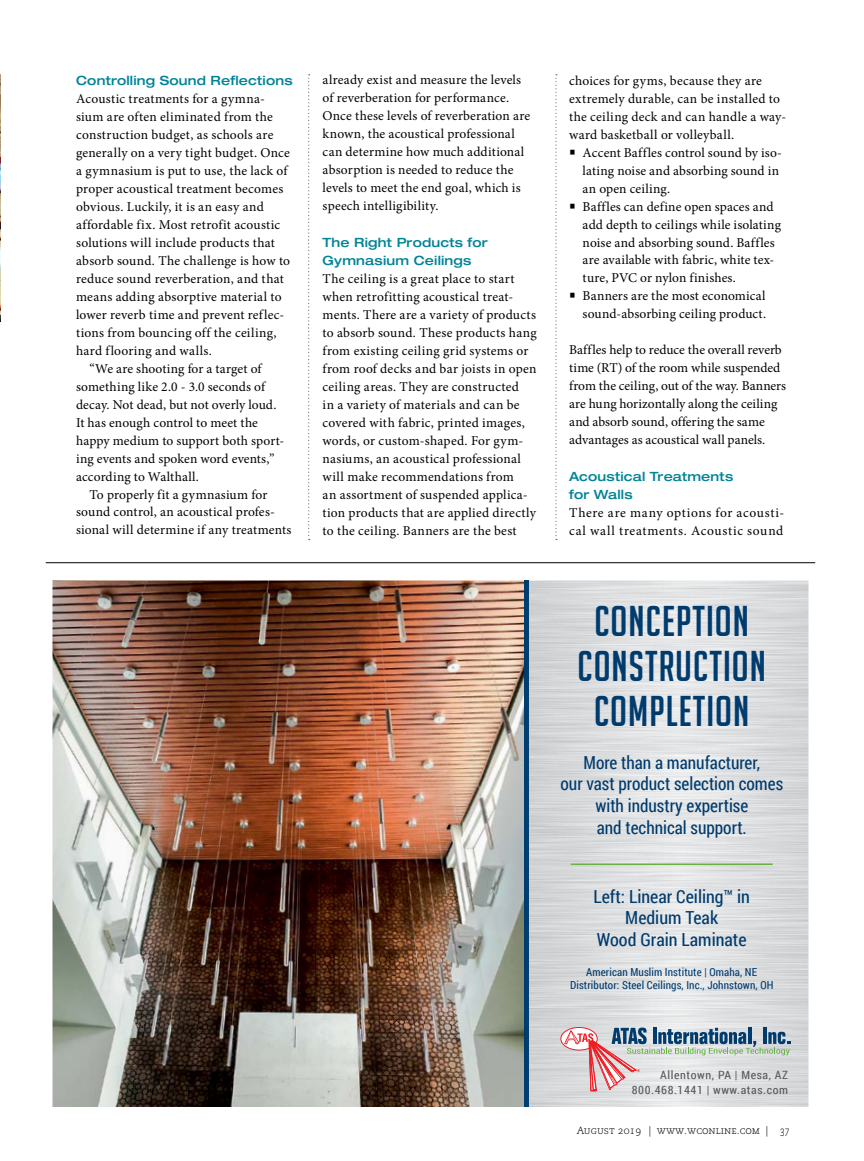
<style>
.page{position:relative;width:864px;height:1161px;background:#fff}
.page>*{position:absolute;margin:0;border:0;box-sizing:border-box;transform-origin:0 0}
.t1{font:42px/45px "Big Noodle Titling";letter-spacing:.025em;color:#003b6e;text-align:center}
.t2{font:18px/21.6px "Roboto Condensed";color:#003b6e;text-align:center;scale:.96 1}
.t3{font:18px/21.6px "Roboto Condensed";color:#003b6e;text-align:center}
.t4{font:13.5px/18px "Minion Pro";letter-spacing:.015em;color:#000}
.t5{font:13.5px/18px "Minion Pro";letter-spacing:.05em;color:#000}
.t6{font:500 expanded 12.75px/18px "Helvetica Neue";letter-spacing:.015em;color:#008496}
.t7{font:11.4px/14.4px "Roboto Condensed";letter-spacing:.05em;color:#58595b;text-align:right;scale:1.05 1}
.t8{font:11.1px/13.2px "Roboto Condensed";letter-spacing:.01em;color:#003b6e;text-align:center}
.t9{font:10.5px "Caecilia Light SC";color:#000}
.s1{font-family:"Glypha";font-weight:100}
</style>
<div class="page">
<svg style="left:308px;top:74px;width:2px;height:466px"></svg>
<svg style="left:555px;top:74px;width:2px;height:466px"></svg>
<img style="left:52px;top:580px;width:472px;height:527px">
<img style="left:524px;top:580px;width:284px;height:527px">
<svg style="left:561px;top:1027px;width:36px;height:23px"></svg>
<div style="left:561px;top:1027px;width:37px;height:23px;border:1px solid #ed1d24;border-radius:50%"></div>
<img style="left:610px;top:1027px;width:181px;height:21px">
<svg style="left:565px;top:1028px;width:225px;height:63px"></svg>
<img style="left:528px;top:580px;width:1px;height:527px">
<hr style="left:571px;top:864px;width:202px;height:1px;background:#66b245">
<hr style="left:46px;top:562px;width:769px;height:1px;background:#000">
<img style="left:0;top:74px;width:1px;height:247px">
<p class="t6" style="left:76px;top:71px;width:218px">Controlling Sound Reflections</p>
<p class="t4" style="left:76px;top:89px;width:190px">Acoustic treatments for a gymna-</p>
<p class="t4" style="left:76px;top:107px;width:198px">sium are often eliminated from the</p>
<p class="t4" style="left:76px;top:125px;width:199px">construction budget, as schools are</p>
<p class="t4" style="left:76px;top:143px;width:215px">generally on a very tight budget. Once</p>
<p class="t4" style="left:76px;top:161px;width:213px">a gymnasium is put to use, the lack of</p>
<p class="t4" style="left:76px;top:179px;width:209px">proper acoustical treatment becomes</p>
<p class="t4" style="left:76px;top:197px;width:189px">obvious. Luckily, it is an easy and</p>
<p class="t4" style="left:76px;top:215px;width:206px">affordable fix. Most retrofit acoustic</p>
<p class="t4" style="left:76px;top:233px;width:200px">solutions will include products that</p>
<p class="t4" style="left:76px;top:251px;width:216px">absorb sound. The challenge is how to</p>
<p class="t4" style="left:76px;top:269px;width:209px">reduce sound reverberation, and that</p>
<p class="t4" style="left:76px;top:287px;width:207px">means adding absorptive material to</p>
<p class="t4" style="left:76px;top:305px;width:210px">lower reverb time and prevent reflec-</p>
<p class="t4" style="left:76px;top:323px;width:202px">tions from bouncing off the ceiling,</p>
<p class="t4" style="left:76px;top:341px;width:137px">hard flooring and walls.</p>
<p class="t4" style="left:90px;top:359px;width:173px">“We are shooting for a target of</p>
<p class="t4" style="left:76px;top:377px;width:191px">something like 2.0 - 3.0 seconds of</p>
<p class="t4" style="left:76px;top:395px;width:202px">decay. Not dead, but not overly loud.</p>
<p class="t4" style="left:76px;top:413px;width:183px">It has enough control to meet the</p>
<p class="t4" style="left:76px;top:431px;width:210px">happy medium to support both sport-</p>
<p class="t4" style="left:76px;top:449px;width:200px">ing events and spoken word events,”</p>
<p class="t4" style="left:76px;top:467px;width:124px">according to Walthall.</p>
<p class="t4" style="left:90px;top:485px;width:179px">To properly fit a gymnasium for</p>
<p class="t4" style="left:76px;top:503px;width:200px">sound control, an acoustical profes-</p>
<p class="t4" style="left:76px;top:521px;width:217px">sional will determine if any treatments</p>
<p class="t4" style="left:323px;top:71px;width:209px">already exist and measure the levels of reverberation for performance.<br>Once these levels of reverberation are known, the acoustical professional can determine how much additional absorption is needed to reduce the levels to meet the end goal, which is speech intelligibility.</p>
<p class="t6" style="left:323px;top:233px;width:167px">The Right Products for<br>Gymnasium Ceilings</p>
<p class="t4" style="left:323px;top:269px;width:216px">The ceiling is a great place to start when retrofitting acoustical treat&shy;ments. There are a variety of products to absorb sound. These products hang from existing ceiling grid systems or from roof decks and bar joists in open ceiling areas. They are constructed<br>in a variety of materials and can be covered with fabric, printed images, words, or custom-shaped. For gym&shy;nasiums, an acoustical professional will make recommendations from<br>an assortment of suspended applica&shy;tion products that are applied directly to the ceiling. Banners are the best</p>
<p class="t4" style="left:569px;top:71px;width:218px">choices for gyms, because they are extremely durable, can be installed to the ceiling deck and can handle a way&shy;ward basketball or volleyball.</p>
<p class="t4" style="left:583px;top:143px;width:201px;text-indent:-14px"><span class="s1">•</span> Accent Baffles control sound by iso&shy;lating noise and absorbing sound in an open ceiling.</p>
<p class="t4" style="left:583px;top:197px;width:200px;text-indent:-14px"><span class="s1">•</span> Baffles can define open spaces and add depth to ceilings while isolating noise and absorbing sound. Baffles are available with fabric, white tex&shy;ture, PVC or nylon finishes.</p>
<p class="t4" style="left:569px;top:287px;width:198px;text-align:right"><span class="s1">•</span> Banners are the most economical sound-absorbing ceiling product.</p>
<p class="t4" style="left:569px;top:341px;width:219px">Baffles help to reduce the overall reverb time (RT) of the room while suspended from the ceiling, out of the way. Banners are hung horizontally along the ceiling and absorb sound, offering the same advantages as acoustical wall panels.</p>
<p class="t6" style="left:569px;top:467px;width:166px">Acoustical Treatments for Walls</p>
<p class="t5" style="left:569px;top:503px;width:217px">There are many options for acousti&shy;cal wall treatments. Acoustic sound</p>
<h1 class="t1" style="left:577px;top:599px;width:190px">CONCEPTION<br>CONSTRUCTION<br>COMPLETION</h1>
<h2 class="t2" style="left:561px;top:751px;width:233px">More than a manufacturer,<br>our vast product selection comes with industry expertise<br>and technical support.</h2>
<h2 class="t3" style="left:593px;top:885px;width:158px">Left: Linear Ceiling™ in<br>Medium Teak<br>Wood Grain Laminate</h2>
<p class="t8" style="left:570px;top:965px;width:205px">American Muslim Institute | Omaha, NE<br>Distributor: Steel Ceilings, Inc., Johnstown, OH</p>
<p class="t7" style="left:632px;top:1068px;width:150px">Allentown, PA | Mesa, AZ<br>800.468.1441 | www.atas.com</p>
<p class="t9" style="left:577px;top:1124px;width:215px">August 2019 | www.wconline.com | 37</p>
</div>
